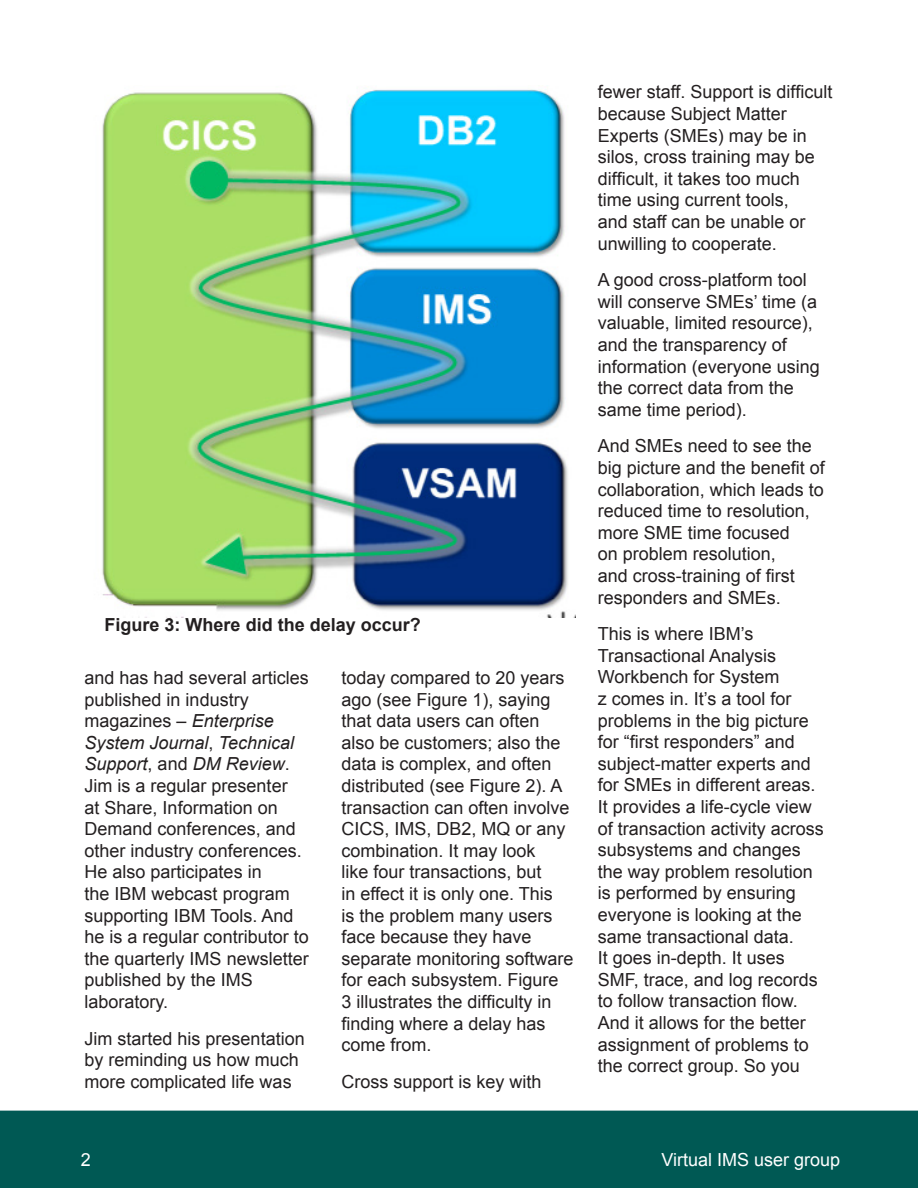
<style>
.page{position:relative;width:918px;height:1188px;background:#fff}
.page>*{position:absolute;margin:0;border:0;box-sizing:border-box;transform-origin:0 0}
.text{font:18px/21.6px "Arial";color:#231f20}
.t1{font:700 18px "Arial";color:#231f20}
.t2{font:18px "Arial";color:#fff}
.s1{font-style:italic}
</style>
<div class="page">
<div style="left:0;top:1111px;width:918px;height:77px;background:#005954"></div>
<img style="left:102px;top:89px;width:474px;height:529px">
<p class="t1" style="left:105px;top:613px;width:318px">Figure 3: Where did the delay occur?</p>
<p class="text" style="left:85px;top:667px;width:226px">and has had several articles published in industry magazines – <span class="s1">Enterprise<br>System Journal</span>, <span class="s1">Technical<br>Support</span>, and <span class="s1">DM Review</span>.<br>Jim is a regular presenter<br>at Share, Information on<br>Demand conferences, and other industry conferences.<br>He also participates in<br>the IBM webcast program supporting IBM Tools. And he is a regular contributor to the quarterly IMS newsletter published by the IMS laboratory.</p>
<p class="text" style="left:85px;top:1028px;width:222px">Jim started his presentation by reminding us how much more complicated life was</p>
<p class="text" style="left:341px;top:667px;width:234px">today compared to 20 years ago (see Figure 1), saying that data users can often also be customers; also the data is complex, and often distributed (see Figure 2). A transaction can often involve<br>CICS, IMS, DB2, MQ or any combination. It may look<br>like four transactions, but<br>in effect it is only one. This<br>is the problem many users face because they have separate monitoring software for each subsystem. Figure<br>3 illustrates the difficulty in finding where a delay has come from.</p>
<p class="text" style="left:341px;top:1071px;width:202px">Cross support is key with</p>
<p class="text" style="left:598px;top:82px;width:236px">fewer staff. Support is difficult because Subject Matter<br>Experts (SMEs) may be in silos, cross training may be difficult, it takes too much time using current tools,<br>and staff can be unable or unwilling to cooperate.</p>
<p class="text" style="left:598px;top:269px;width:224px">A good cross-platform tool will conserve SMEs’ time (a valuable, limited resource), and the transparency of information (everyone using the correct data from the same time period).</p>
<p class="text" style="left:598px;top:436px;width:229px">And SMEs need to see the big picture and the benefit of collaboration, which leads to reduced time to resolution, more SME time focused<br>on problem resolution,<br>and cross-training of first responders and SMEs.</p>
<p class="text" style="left:598px;top:623px;width:228px">This is where IBM’s<br>Transactional Analysis<br>Workbench for System<br>z comes in. It’s a tool for problems in the big picture for “first responders” and subject-matter experts and for SMEs in different areas.<br>It provides a life-cycle view of transaction activity across subsystems and changes the way problem resolution is performed by ensuring everyone is looking at the same transactional data.<br>It goes in-depth. It uses<br>SMF, trace, and log records to follow transaction flow.<br>And it allows for the better assignment of problems to the correct group. So you</p>
<p class="t2" style="left:81px;top:1148px;width:12px">2</p>
<p class="t2" style="left:661px;top:1148px;width:180px">Virtual IMS user group</p>
</div>
